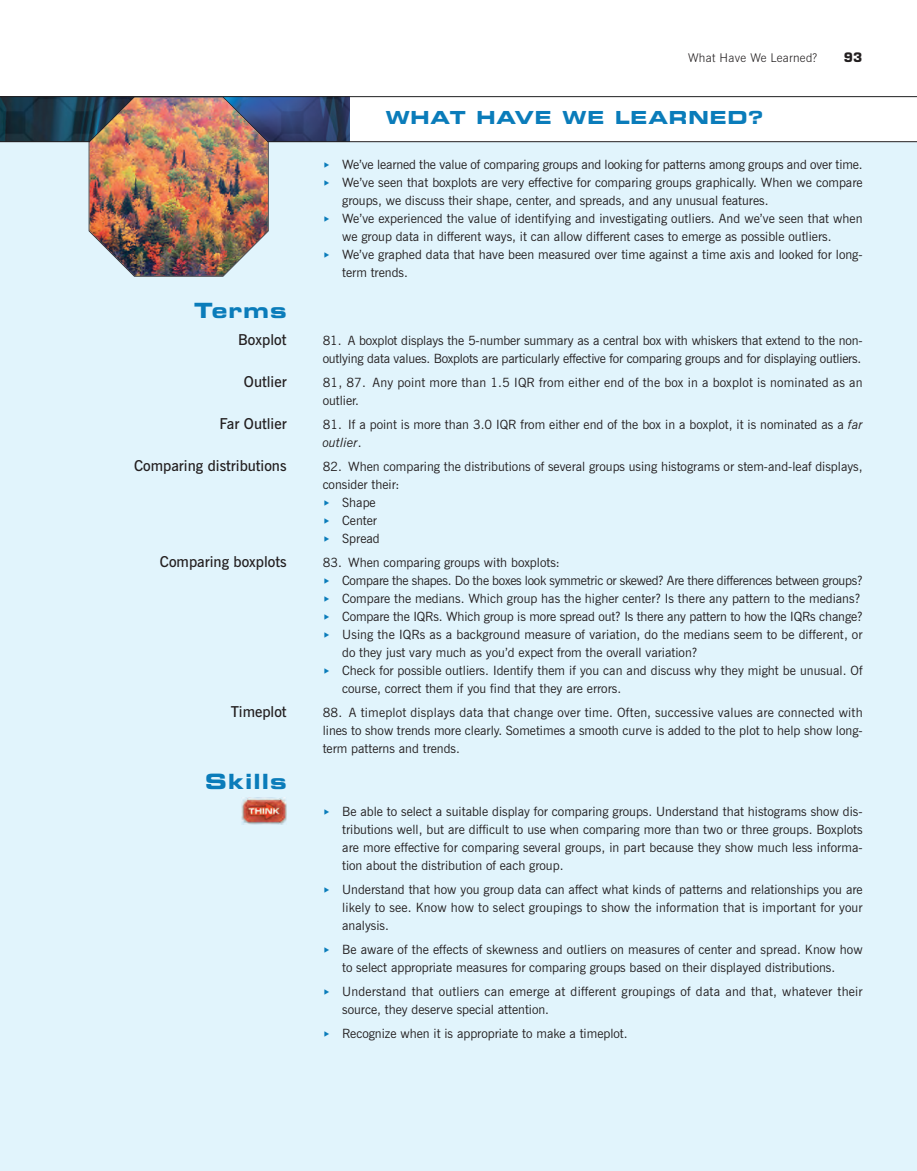
<style>
.page{position:relative;width:917px;height:1171px;background:#fff}
.page>*{position:absolute;margin:0;border:0;box-sizing:border-box;transform-origin:0 0}
.t1{font:21px "Eurostile Bold Extended Two";letter-spacing:.05em;color:#0a7cba}
.t2{font:18px "Eurostile Bold Extended Two";letter-spacing:.05em;color:#0a7cba}
.t3{font:600 15px "News Gothic BT";color:#231f20}
.t4{font:12.75px/18px "News Gothic BT";color:#231f20}
.t5{font:12.75px "News Gothic BT";letter-spacing:-.02em;color:#231f20}
.t6{font:700 12.75px "Eurostile";color:#231f20}
.t7{font:300 12px "News Gothic BT";letter-spacing:.025em;color:#231f20}
.s1{color:#0a7cba}
.s2{font-style:italic}
</style>
<div class="page">
<div style="left:0;top:96px;width:917px;height:1075px;background:#e1f4fc"></div>
<p class="t7" style="left:688px;top:53px;width:131px">What Have We Learned?</p>
<p class="t6" style="left:844px;top:52px;width:20px">93</p>
<h2 class="t2" style="left:386px;top:111px;width:379px">WHAT HAVE WE LEARNED?</h2>
<p class="t4" style="left:323px;top:157px;width:542px"><span class="s1">◆</span> We’ve learned the value of comparing groups and looking for patterns among groups and over time.</p>
<p class="t4" style="left:342px;top:175px;width:522px;text-indent:-20px"><span class="s1">◆</span> We’ve seen that boxplots are very effective for comparing groups graphically. When we compare groups, we discuss their shape, center, and spreads, and any unusual features.</p>
<p class="t4" style="left:342px;top:211px;width:522px;text-indent:-20px"><span class="s1">◆</span> We’ve experienced the value of identifying and investigating outliers. And we’ve seen that when we group data in different ways, it can allow different cases to emerge as possible outliers.</p>
<p class="t4" style="left:342px;top:247px;width:522px;text-indent:-20px"><span class="s1">◆</span> We’ve graphed data that have been measured over time against a time axis and looked for long&shy;term trends.</p>
<h1 class="t1" style="left:194px;top:302px;width:94px">Terms</h1>
<p class="t3" style="left:238px;top:334px;width:50px">Boxplot</p>
<p class="t4" style="left:323px;top:332px;width:542px">81. A boxplot displays the 5-number summary as a central box with whiskers that extend to the non&shy;outlying data values. Boxplots are particularly effective for comparing groups and for displaying outliers.</p>
<p class="t3" style="left:244px;top:376px;width:44px">Outlier</p>
<p class="t4" style="left:323px;top:374px;width:541px">81, 87. Any point more than 1.5 IQR from either end of the box in a boxplot is nominated as an outlier.</p>
<p class="t3" style="left:219px;top:418px;width:69px">Far Outlier</p>
<p class="t4" style="left:323px;top:416px;width:541px">81. If a point is more than 3.0 IQR from either end of the box in a boxplot, it is nominated as a <span class="s2">far outlier</span>.</p>
<p class="t3" style="left:134px;top:460px;width:154px">Comparing distributions</p>
<p class="t4" style="left:323px;top:458px;width:541px">82. When comparing the distributions of several groups using histograms or stem-and-leaf displays, consider their:</p>
<p class="t4" style="left:323px;top:494px;width:55px"><span class="s1">◆</span> Shape</p>
<p class="t4" style="left:323px;top:512px;width:56px"><span class="s1">◆</span> Center</p>
<p class="t4" style="left:323px;top:530px;width:59px"><span class="s1">◆</span> Spread</p>
<p class="t3" style="left:160px;top:556px;width:128px">Comparing boxplots</p>
<p class="t4" style="left:323px;top:554px;width:239px">83. When comparing groups with boxplots:</p>
<p class="t5" style="left:323px;top:575px;width:541px"><span class="s1">◆</span> Compare the shapes. Do the boxes look symmetric or skewed? Are there differences between groups?</p>
<p class="t4" style="left:323px;top:590px;width:539px"><span class="s1">◆</span> Compare the medians. Which group has the higher center? Is there any pattern to the medians?</p>
<p class="t4" style="left:323px;top:608px;width:541px"><span class="s1">◆</span> Compare the IQRs. Which group is more spread out? Is there any pattern to how the IQRs change?</p>
<p class="t4" style="left:342px;top:626px;width:522px;text-indent:-20px"><span class="s1">◆</span> Using the IQRs as a background measure of variation, do the medians seem to be different, or do they just vary much as you’d expect from the overall variation?</p>
<p class="t4" style="left:342px;top:662px;width:522px;text-indent:-20px"><span class="s1">◆</span> Check for possible outliers. Identify them if you can and discuss why they might be unusual. Of course, correct them if you find that they are errors.</p>
<p class="t3" style="left:231px;top:706px;width:57px">Timeplot</p>
<p class="t4" style="left:323px;top:704px;width:542px;text-align:justify">88. A timeplot displays data that change over time. Often, successive values are connected with lines to show trends more clearly. Sometimes a smooth curve is added to the plot to help show long&shy;term patterns and trends.</p>
<h1 class="t1" style="left:205px;top:773px;width:83px">Skills</h1>
<p class="t4" style="left:342px;top:803px;width:522px;text-align:justify;text-indent:-20px"><span class="s1">◆</span> Be able to select a suitable display for comparing groups. Understand that histograms show dis&shy;tributions well, but are difficult to use when comparing more than two or three groups. Boxplots are more effective for comparing several groups, in part because they show much less informa&shy;tion about the distribution of each group.</p>
<p class="t4" style="left:342px;top:881px;width:522px;text-align:justify;text-indent:-20px"><span class="s1">◆</span> Understand that how you group data can affect what kinds of patterns and relationships you are likely to see. Know how to select groupings to show the information that is important for your analysis.</p>
<p class="t4" style="left:342px;top:941px;width:522px;text-indent:-20px"><span class="s1">◆</span> Be aware of the effects of skewness and outliers on measures of center and spread. Know how to select appropriate measures for comparing groups based on their displayed distributions.</p>
<p class="t4" style="left:342px;top:983px;width:522px;text-indent:-20px"><span class="s1">◆</span> Understand that outliers can emerge at different groupings of data and that, whatever their source, they deserve special attention.</p>
<p class="t4" style="left:323px;top:1025px;width:306px"><span class="s1">◆</span> Recognize when it is appropriate to make a timeplot.</p>
</div>
